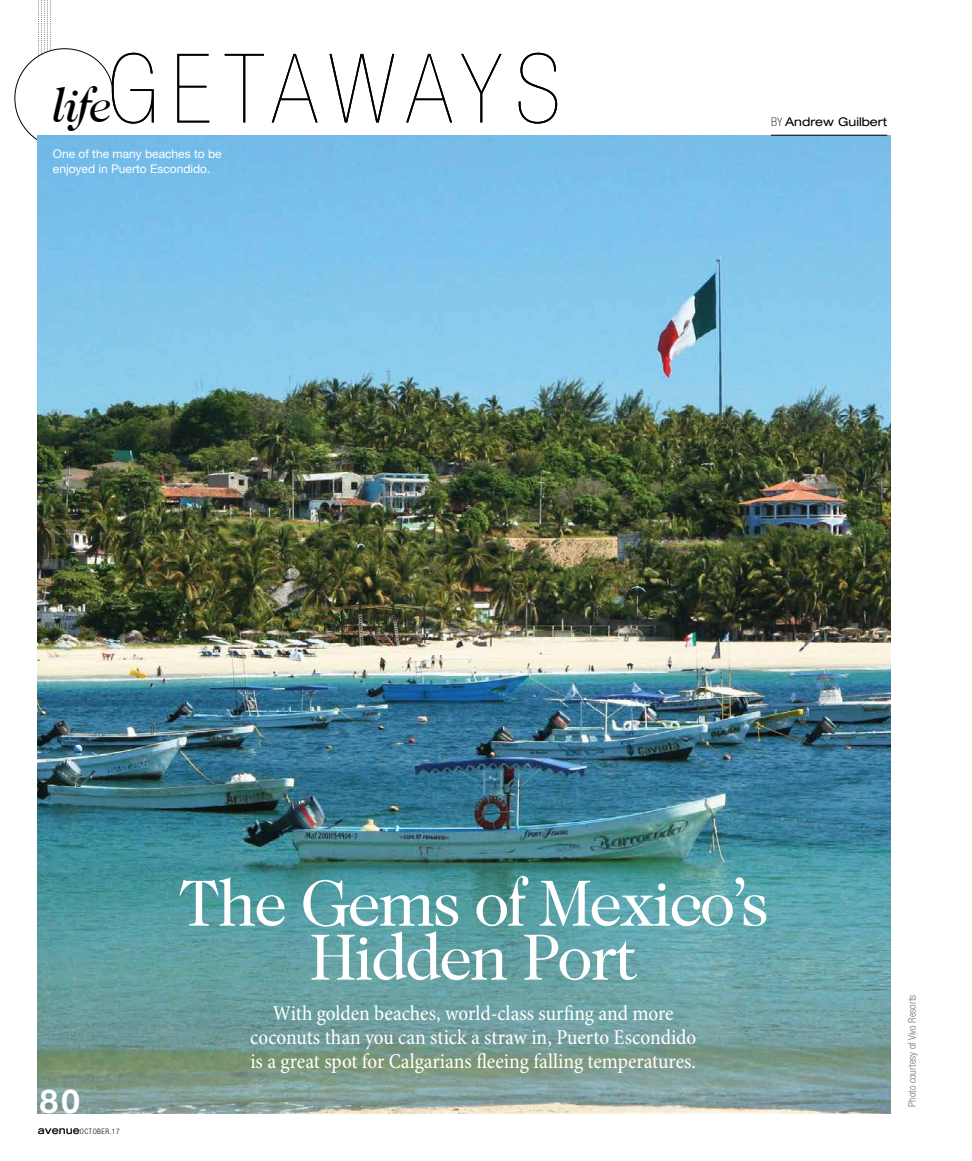
<style>
.page{position:relative;width:972px;height:1161px;background:#fff}
.page>*{position:absolute;margin:0;border:0;box-sizing:border-box;transform-origin:0 0}
.t1{font:900 condensed 96px "Helvetica Neue";letter-spacing:.11em;color:#000}
.t2{font:66px/54px "Caslon Two Twenty Four";letter-spacing:-.04em;color:#fff;text-align:center}
.t3{font:700 33px "Helvetica Neue";color:#fff}
.t4{font:condensed 21.3px/24px "Minion Pro";letter-spacing:-.005em;color:#fff;text-align:center}
.t5{font:12px/15px "Helvetica Neue";color:#fff}
.t6{font:expanded 12px "Helvetica Neue";color:#000}
.t7{font:300 condensed 10.5px "Helvetica Neue";color:#77787b}
.t8{font:300 condensed 7.5px "Helvetica Neue";letter-spacing:.065em;color:#000}
.s1{font-family:"Caslon Two Twenty Four";font-weight:400;font-style:italic;font-stretch:normal;font-size:48px}
.s2{font-weight:100;font-stretch:condensed}
.s3{font-family:"Trade Gothic LH";font-weight:700;font-stretch:expanded;font-size:10.5px}
</style>
<div class="page">
<svg style="left:15px;top:0;width:99px;height:1114px"></svg>
<img style="left:38px;top:135px;width:853px;height:979px">
<hr style="left:771px;top:135px;width:116px;height:1px;background:#000">
<h1 class="t1" style="left:53px;top:36px;width:509px"><span class="s1">life</span>GETAWAYS</h1>
<p class="t5" style="left:53px;top:146px;width:170px">One of the many beaches to be enjoyed in Puerto Escondido.</p>
<p class="t6" style="left:771px;top:115px;width:118px"><span class="s2">BY</span> Andrew Guilbert</p>
<h3 class="t3" style="left:40px;top:1081px;width:41px">80</h3>
<p class="t8" style="left:38px;top:1127px;width:83px"><span class="s3">avenue</span>OCTOBER.17</p>
<h2 class="t2" style="left:178px;top:876px;width:593px">The Gems of Mexico’s<br>Hidden Port</h2>
<p class="t4" style="left:250px;top:1002px;width:448px">With golden beaches, world-class surfing and more coconuts than you can stick a straw in, Puerto Escondido is a great spot for Calgarians fleeing falling temperatures.</p>
<p class="t7" style="left:906px;top:1107px;width:114px;rotate:-90deg">Photo courtesy of Vivo Resorts</p>
</div>
